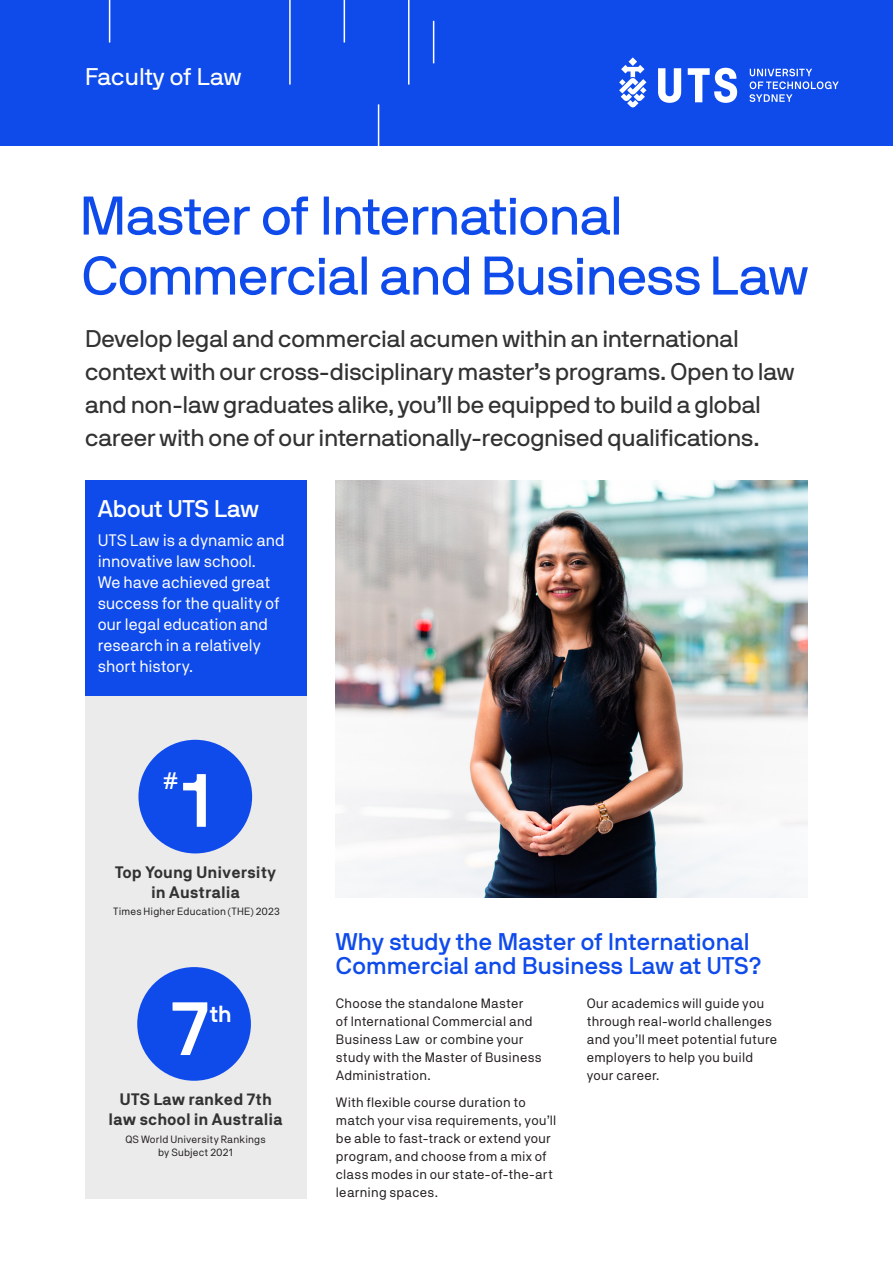
<style>
.page{position:relative;width:893px;height:1263px;background:#fff}
.page>*{position:absolute;margin:0;border:0;box-sizing:border-box;transform-origin:0 0}
.Intro_-_Smaller{font:700 75.9px "NB International Pro";color:#fff}
.Main_Heading{font:54px/60px "NB International Pro";letter-spacing:-.015em;color:#0f4beb}
.Introduction{font:24px/33px "NB International Pro";letter-spacing:-.01em;color:#323232}
.Sub_Heading{font:500 24px/24px "NB International Pro";letter-spacing:.01em;color:#0f4beb}
.Cover_title_107pt{font:24px "NB International Pro";letter-spacing:.01em;color:#fff}
.Pullout_heading{font:500 24px "NB International Pro";color:#fff}
.Intro_-_Smaller-2{font:700 24px "NB International Pro";color:#fff}
.Intro_-_Smaller-3{font:700 23.25px "NB International Pro";color:#fff}
.Pullout_body_text{font:16.5px/21px "NB Akademie";letter-spacing:-.005em;color:#fff}
.Ranking_heading{font:700 16.5px/19.5px "NB Akademie";color:#323232;text-align:center}
.Body_Text{font:13.5px/18px "NB Akademie";letter-spacing:.015em;color:#231f20}
.Fine_Print{font:10.5px/13.5px "NB Akademie";letter-spacing:.015em;color:#231f20;text-align:center}
</style>
<div class="page">
<img style="left:336px;top:480px;width:472px;height:417px">
<div style="left:85px;top:480px;width:221px;height:217px;background:#0f4beb"></div>
<div style="left:85px;top:697px;width:221px;height:502px;background:#ebebeb"></div>
<div style="left:138px;top:740px;width:114px;height:113px;background:#0f4beb;border-radius:50%"></div>
<div style="left:137px;top:967px;width:114px;height:114px;background:#0f4beb;border-radius:50%"></div>
<div style="left:0;top:0;width:893px;height:146px;background:#0f4beb"></div>
<svg style="left:658px;top:68px;width:23px;height:35px"></svg>
<svg style="left:688px;top:68px;width:49px;height:35px"></svg>
<svg style="left:619px;top:57px;width:27px;height:51px"></svg>
<svg style="left:749px;top:69px;width:90px;height:33px"></svg>
<hr style="left:408px;top:0;width:1px;height:85px;background:#fff">
<hr style="left:289px;top:0;width:2px;height:85px;background:#fff">
<hr style="left:344px;top:0;width:1px;height:43px;background:#fff">
<hr style="left:109px;top:0;width:1px;height:43px;background:#fff">
<hr style="left:378px;top:104px;width:1px;height:43px;background:#fff">
<hr style="left:433px;top:21px;width:1px;height:42px;background:#fff">
<p class="Cover_title_107pt" style="left:85px;top:63px;width:158px">Faculty of Law</p>
<p class="Main_Heading" style="left:80px;top:185px;width:730px">Master of International<br>Commercial and Business Law</p>
<p class="Introduction" style="left:85px;top:322px;width:711px">Develop legal and commercial acumen within an international context with our cross-disciplinary master’s programs. Open to law and non-law graduates alike, you’ll be equipped to build a global career with one of our internationally-recognised qualifications.</p>
<p class="Pullout_heading" style="left:98px;top:495px;width:163px">About UTS Law</p>
<p class="Pullout_body_text" style="left:98px;top:530px;width:188px">UTS Law is a dynamic and innovative law school.<br>We have achieved great success for the quality of our legal education and research in a relatively short history.</p>
<p class="Intro_-_Smaller-2" style="left:163px;top:767px;width:17px">#</p>
<p class="Intro_-_Smaller" style="left:182px;top:756px;width:32px">1</p>
<p class="Ranking_heading" style="left:115px;top:862px;width:163px">Top Young University in Australia</p>
<p class="Fine_Print" style="left:113px;top:905px;width:168px">Times Higher Education (THE) 2023</p>
<p class="Intro_-_Smaller" style="left:174px;top:984px;width:37px">7</p>
<p class="Intro_-_Smaller-3" style="left:210px;top:1000px;width:23px">th</p>
<p class="Ranking_heading" style="left:108px;top:1089px;width:176px">UTS Law ranked 7th law school in Australia</p>
<p class="Fine_Print" style="left:125px;top:1132px;width:142px">QS World University Rankings by Subject 2021</p>
<p class="Sub_Heading" style="left:336px;top:929px;width:427px">Why study the Master of International<br>Commercial and Business Law at UTS?</p>
<p class="Body_Text" style="left:336px;top:994px;width:207px">Choose the standalone Master<br>of International Commercial and<br>Business Law or combine your study with the Master of Business<br>Administration.</p>
<p class="Body_Text" style="left:336px;top:1092px;width:222px">With flexible course duration to match your visa requirements, you’ll be able to fast-track or extend your program, and choose from a mix of class modes in our state-of-the-art learning spaces.</p>
<p class="Body_Text" style="left:587px;top:994px;width:192px">Our academics will guide you through real-world challenges and you’ll meet potential future employers to help you build your career.</p>
</div>
